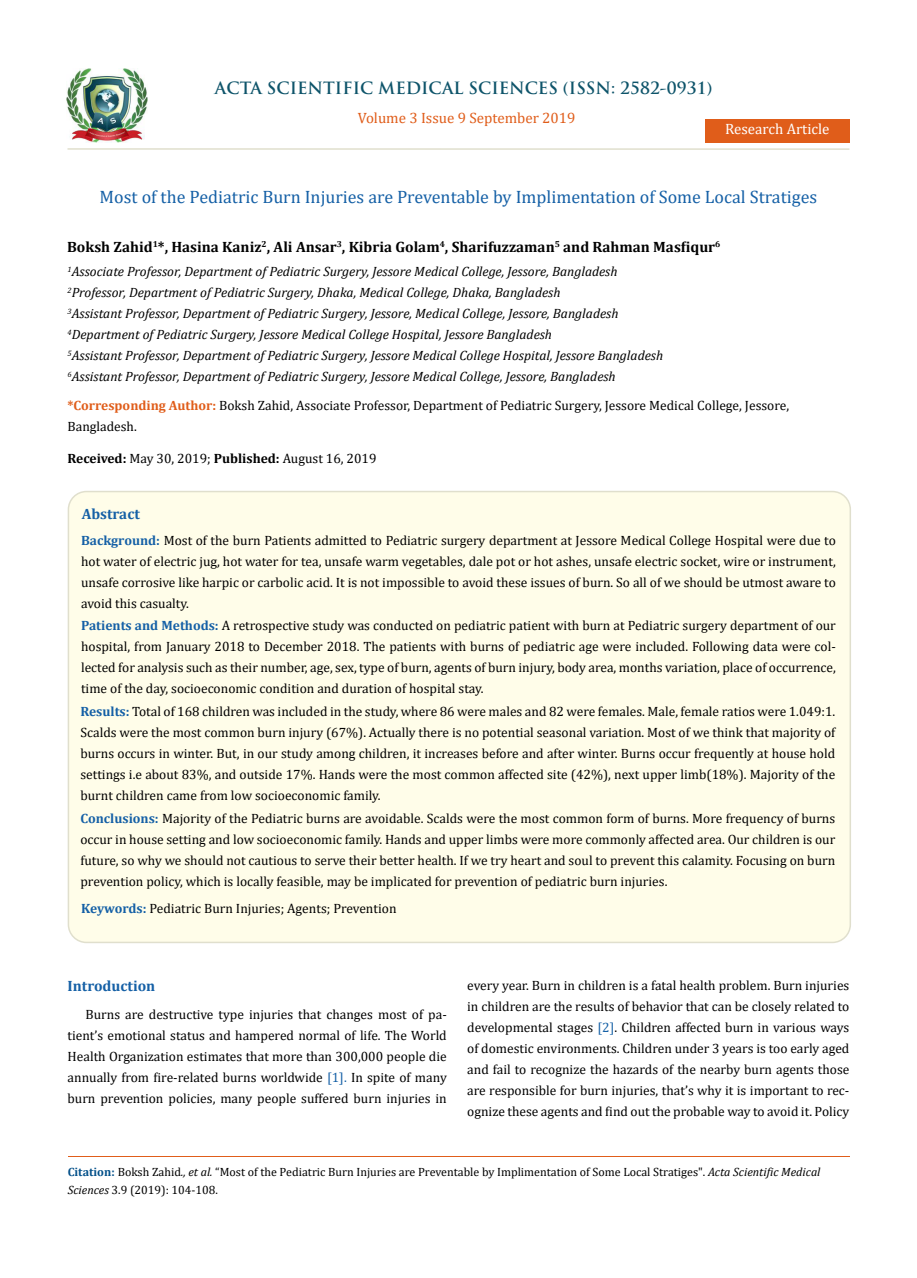
<style>
.page{position:relative;width:917px;height:1278px;background:#fff}
.page>*{position:absolute;margin:0;border:0;box-sizing:border-box;transform-origin:0 0}
.t1{font:18px "Cambria";color:#1560a6}
.t2{font:700 16.5px "Trajan Pro";color:#0e546a}
.t3{font:700 15px "Cambria";color:#000}
.t4{font:15px "Cambria";color:#e05d1a}
.t5{font:700 15px "Cambria";color:#1560a6}
.t6{font:15px "Cambria";color:#fff}
.t7{font:13.5px/21px "Cambria";color:#000;text-align:justify}
.t8{font:italic 13.5px/21px "Cambria";color:#000}
.t9{font:12px/18px "Cambria";color:#000}
.s1{font-weight:700;color:#e05d1a}
.s2{font-weight:700}
.s3{font-weight:700;color:#1560a6}
.s4{color:#1560a6}
.s5{font-weight:700;color:#035089}
.s6{font-style:italic}
</style>
<div class="page">
<img style="left:67px;top:68px;width:80px;height:74px">
<div style="left:705px;top:119px;width:144px;height:23px;background:#e05d1a"></div>
<div style="left:68px;top:492px;width:782px;height:450px;background:#fffde9;border-radius:18px"></div>
<div style="left:68px;top:491px;width:783px;height:452px;border:2px solid #e0dfcd;border-radius:18px"></div>
<hr style="left:67px;top:148px;width:782px;height:2px;background:#e0dfcd">
<hr style="left:68px;top:1156px;width:781px;height:1px;background:#e05d1a">
<p class="t2" style="left:215px;top:77px;width:499px">ACTA SCIENTIFIC MEDICAL SCIENCES (ISSN: 2582-0931)</p>
<p class="t4" style="left:358px;top:109px;width:219px">Volume 3 Issue 9 September 2019</p>
<p class="t6" style="left:725px;top:120px;width:106px">Research Article</p>
<h1 class="t1" style="left:100px;top:186px;width:719px">Most of the Pediatric Burn Injuries are Preventable by Implimentation of Some Local Stratiges</h1>
<p class="t3" style="left:67px;top:236px;width:654px">Boksh Zahid<sup>1</sup>*, Hasina Kaniz<sup>2</sup>, Ali Ansar<sup>3</sup>, Kibria Golam<sup>4</sup>, Sharifuzzaman<sup>5</sup> and Rahman Masfiqur<sup>6</sup></p>
<p class="t8" style="left:67px;top:261px;width:597px"><sup>1</sup>Associate Professor, Department of Pediatric Surgery, Jessore Medical College, Jessore, Bangladesh <sup>2</sup>Professor, Department of Pediatric Surgery, Dhaka, Medical College, Dhaka, Bangladesh<br><sup>3</sup>Assistant Professor, Department of Pediatric Surgery, Jessore, Medical College, Jessore, Bangladesh <sup>4</sup>Department of Pediatric Surgery, Jessore Medical College Hospital, Jessore Bangladesh<br><sup>5</sup>Assistant Professor, Department of Pediatric Surgery, Jessore Medical College Hospital, Jessore Bangladesh <sup>6</sup>Assistant Professor, Department of Pediatric Surgery, Jessore Medical College, Jessore, Bangladesh</p>
<p class="t7" style="left:67px;top:395px;width:723px"><span class="s1">*Corresponding Author:</span> Boksh Zahid, Associate Professor, Department of Pediatric Surgery, Jessore Medical College, Jessore,<br>Bangladesh.</p>
<p class="t7" style="left:67px;top:448px;width:310px"><span class="s2">Received:</span> May 30, 2019; <span class="s2">Published:</span> August 16, 2019</p>
<p class="t5" style="left:82px;top:503px;width:60px">Abstract</p>
<p class="t7" style="left:81px;top:530px;width:756px;text-align:left"><span class="s3">Background:</span> Most of the burn Patients admitted to Pediatric surgery department at Jessore Medical College Hospital were due to hot water of electric jug, hot water for tea, unsafe warm vegetables, dale pot or hot ashes, unsafe electric socket, wire or instrument, unsafe corrosive like harpic or carbolic acid. It is not impossible to avoid these issues of burn. So all of we should be utmost aware to avoid this casualty.<br><span class="s3">Patients and Methods:</span> A retrospective study was conducted on pediatric patient with burn at Pediatric surgery department of our hospital, from January 2018 to December 2018. The patients with burns of pediatric age were included. Following data were col&shy;lected for analysis such as their number, age, sex, type of burn, agents of burn injury, body area, months variation, place of occurrence, time of the day, socioeconomic condition and duration of hospital stay.</p>
<p class="t7" style="left:80px;top:701px;width:756px"><span class="s3">Results:</span> Total of 168 children was included in the study, where 86 were males and 82 were females. Male, female ratios were 1.049:1.<br>Scalds were the most common burn injury (67%). Actually there is no potential seasonal variation. Most of we think that majority of burns occurs in winter. But, in our study among children, it increases before and after winter. Burns occur frequently at house hold settings i.e about 83%, and outside 17%. Hands were the most common affected site (42%), next upper limb(18%). Majority of the burnt children came from low socioeconomic family.</p>
<p class="t7" style="left:80px;top:808px;width:756px"><span class="s3">Conclusions:</span> Majority of the Pediatric burns are avoidable. Scalds were the most common form of burns. More frequency of burns occur in house setting and low socioeconomic family. Hands and upper limbs were more commonly affected area. Our children is our future, so why we should not cautious to serve their better health. If we try heart and soul to prevent this calamity. Focusing on burn prevention policy, which is locally feasible, may be implicated for prevention of pediatric burn injuries.</p>
<p class="t7" style="left:81px;top:897px;width:317px"><span class="s3">Keywords:</span> Pediatric Burn Injuries; Agents; Prevention</p>
<p class="t5" style="left:68px;top:976px;width:89px">Introduction</p>
<p class="t7" style="left:68px;top:1004px;width:381px;text-indent:18px">Burns are destructive type injuries that changes most of pa&shy;tient’s emotional status and hampered normal of life. The World Health Organization estimates that more than 300,000 people die annually from fire-related burns worldwide <span class="s4">[1].</span> In spite of many burn prevention policies, many people suffered burn injuries in</p>
<p class="t7" style="left:467px;top:975px;width:383px">every year. Burn in children is a fatal health problem. Burn injuries in children are the results of behavior that can be closely related to developmental stages <span class="s4">[2]</span>. Children affected burn in various ways of domestic environments. Children under 3 years is too early aged and fail to recognize the hazards of the nearby burn agents those are responsible for burn injuries, that’s why it is important to rec&shy;ognize these agents and find out the probable way to avoid it. Policy</p>
<p class="t9" style="left:68px;top:1163px;width:754px"><span class="s5">Citation:</span> Boksh Zahid<span class="s6">., et al.</span> “Most of the Pediatric Burn Injuries are Preventable by Implimentation of Some Local Stratiges". <span class="s6">Acta Scientific Medical<br>Sciences</span> 3.9 (2019): 104-108.</p>
</div>
